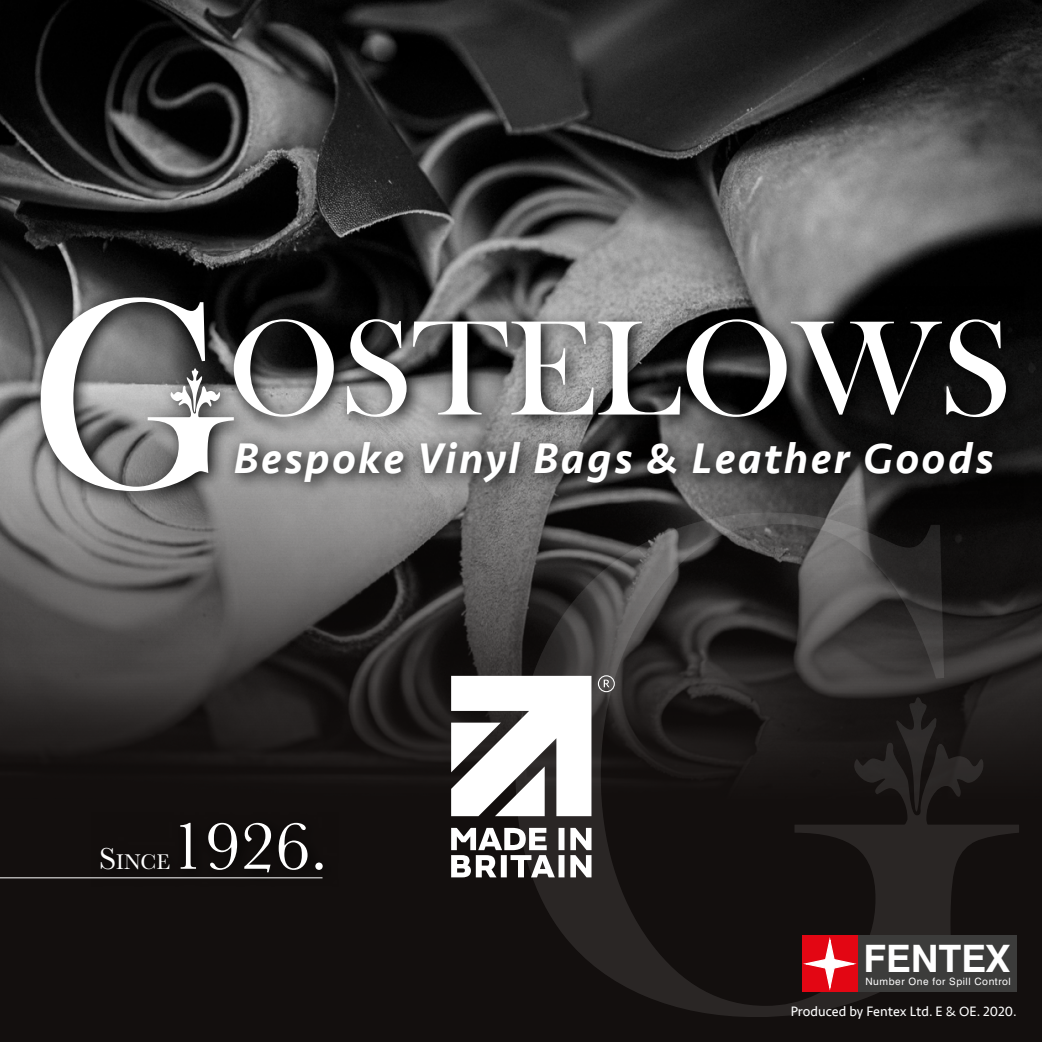
<style>
.page{position:relative;width:1042px;height:1042px;background:#130f0e}
.page>*{position:absolute;margin:0;border:0;box-sizing:border-box;transform-origin:0 0}
.t1{font:720.48px "Bask Old Face";color:#fff}
.t2{font:139.3px "Bask Old Face";color:#fff}
.t3{font:70px "Baskerville";color:#fff}
.t4{font:italic 500 43.93px "Seravek";letter-spacing:.05em;color:#fff}
.t5{font:700 37.8px "Swiss 721 BT";color:#fff}
.t6{font:22.05px "Baskerville";color:#fff}
.t7{font:14px "Seravek";color:#fff}
.t8{font:10.15px "Swiss 721 BT";letter-spacing:.05em;color:#fff}
.s1{font-size:276.32px}
.s2{font-size:31.5px}
</style>
<div class="page">
<img style="left:0;top:0;width:1042px;height:798px">
<svg style="left:29px;top:286px;width:994px;height:222px"></svg>
<hr style="left:0;top:877px;width:322px;height:1px;background:#fff">
<svg style="left:598px;top:675px;width:17px;height:17px"></svg>
<svg style="left:451px;top:676px;width:140px;height:140px;background:#d3d2d2"></svg>
<svg style="left:451px;top:828px;width:140px;height:49px"></svg>
<div style="left:857px;top:935px;width:160px;height:57px;background:#3c3c3b"></div>
<div style="left:802px;top:935px;width:55px;height:57px;background:#e30613"></div>
<svg style="left:805px;top:940px;width:50px;height:49px"></svg>
<svg style="left:854px;top:697px;width:129px;height:101px"></svg>
<svg style="left:171px;top:368px;width:49px;height:58px;background:#565656"></svg>
<h2 class="t2" style="left:28px;top:292px;width:985px"><span class="s1">G</span>OSTELOWS</h2>
<h3 class="t4" style="left:234px;top:431px;width:761px">Bespoke Vinyl Bags &amp; Leather Goods</h3>
<h3 class="t6" style="left:99px;top:847px;width:73px"><span class="s2">S</span>INCE</h3>
<h3 class="t3" style="left:170px;top:801px;width:159px">1926.</h3>
<h1 class="t1" style="left:482px;top:370px;width:543px">G</h1>
<h3 class="t5" style="left:863px;top:936px;width:148px">FENTEX</h3>
<p class="t8" style="left:865px;top:975px;width:147px">Number One for Spill Control</p>
<p class="t7" style="left:791px;top:1000px;width:227px">Produced by Fentex Ltd. E &amp; OE. 2020.</p>
</div>
